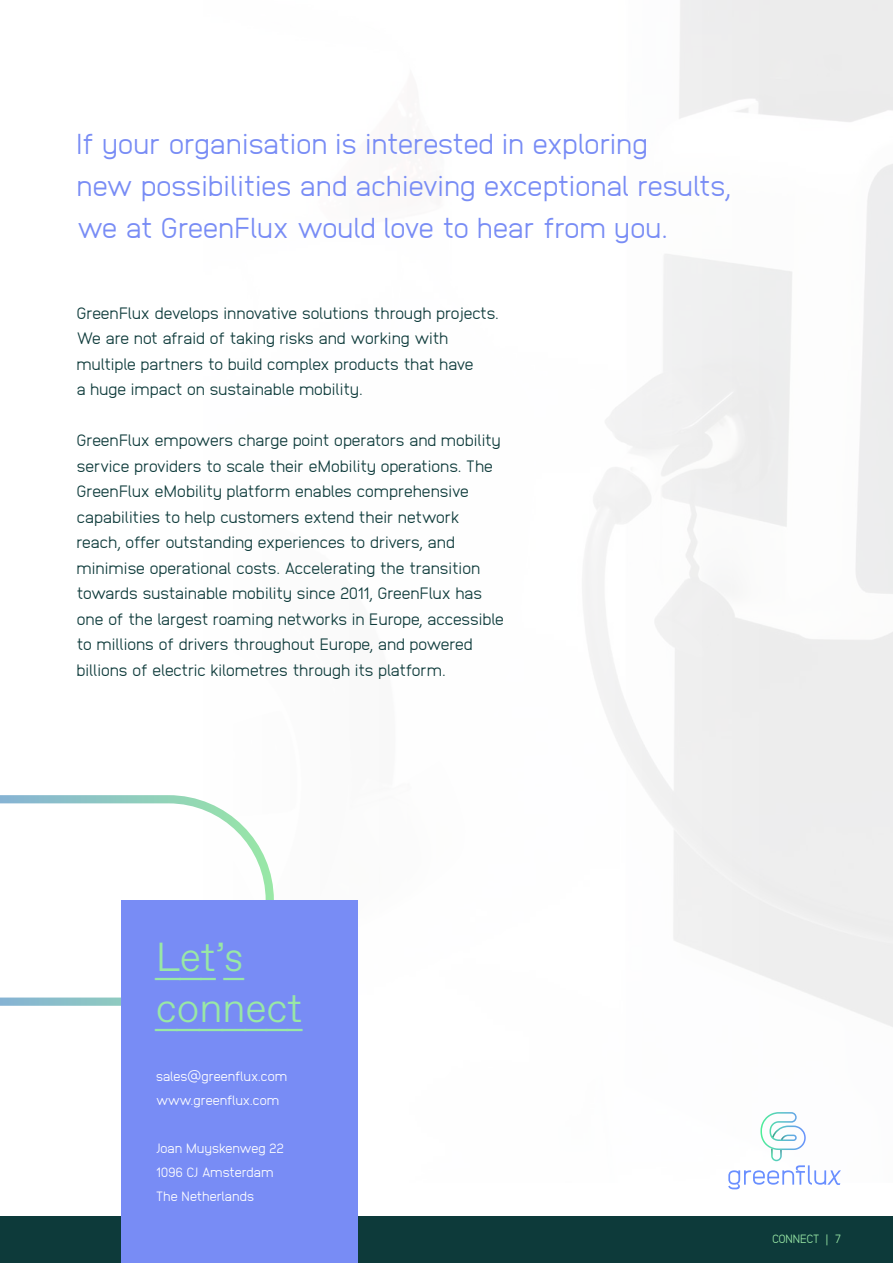
<style>
.page{position:relative;width:893px;height:1263px;background:#fff}
.page>*{position:absolute;margin:0;border:0;box-sizing:border-box;transform-origin:0 0}
.t1{font:300 40.5px/51px "ABC Favorit Lining";color:#99e8a6}
.t2{font:300 28.8px/42px "Anodina";letter-spacing:-.03em;color:#788cf5}
.t3{font:300 16.5px/25.5px "Anodina";letter-spacing:-.03em;color:#0d3a3a}
.t4{font:300 13.5px/24px "Anodina";letter-spacing:-.03em;color:#fff}
.t5{font:300 13.5px/24px "Anodina";letter-spacing:-.05em;color:#fff}
.t6{font:300 12px "Anodina";letter-spacing:-.025em;color:#99e8a6}
</style>
<div class="page">
<div style="left:0;top:1216px;width:893px;height:47px;background:#0d3a3a"></div>
<svg style="left:728px;top:1112px;width:113px;height:77px"></svg>
<svg style="left:0;top:795px;width:274px;height:211px"></svg>
<div style="left:122px;top:900px;width:236px;height:363px;background:#788cf5"></div>
<h2 class="t2" style="left:77px;top:121px;width:656px">If your organisation is interested in exploring<br>new possibilities and achieving exceptional results, we at GreenFlux would love to hear from you.</h2>
<p class="t3" style="left:77px;top:299px;width:424px">GreenFlux develops innovative solutions through projects.<br>We are not afraid of taking risks and working with multiple partners to build complex products that have<br>a huge impact on sustainable mobility.</p>
<p class="t3" style="left:77px;top:427px;width:429px">GreenFlux empowers charge point operators and mobility service providers to scale their eMobility operations. The GreenFlux eMobility platform enables comprehensive capabilities to help customers extend their network reach, offer outstanding experiences to drivers, and minimise operational costs. Accelerating the transition towards sustainable mobility since 2011, GreenFlux has one of the largest roaming networks in Europe, accessible to millions of drivers throughout Europe, and powered billions of electric kilometres through its platform.</p>
<h1 class="t1" style="left:156px;top:933px;width:148px">Let’s connect</h1>
<p class="t5" style="left:156px;top:1064px;width:133px">sales@greenflux.com www.greenflux.com</p>
<p class="t4" style="left:156px;top:1136px;width:130px">Joan Muyskenweg 22<br>1096 CJ Amsterdam<br>The Netherlands</p>
<p class="t6" style="left:772px;top:1230px;width:71px">CONNECT | 7</p>
</div>
